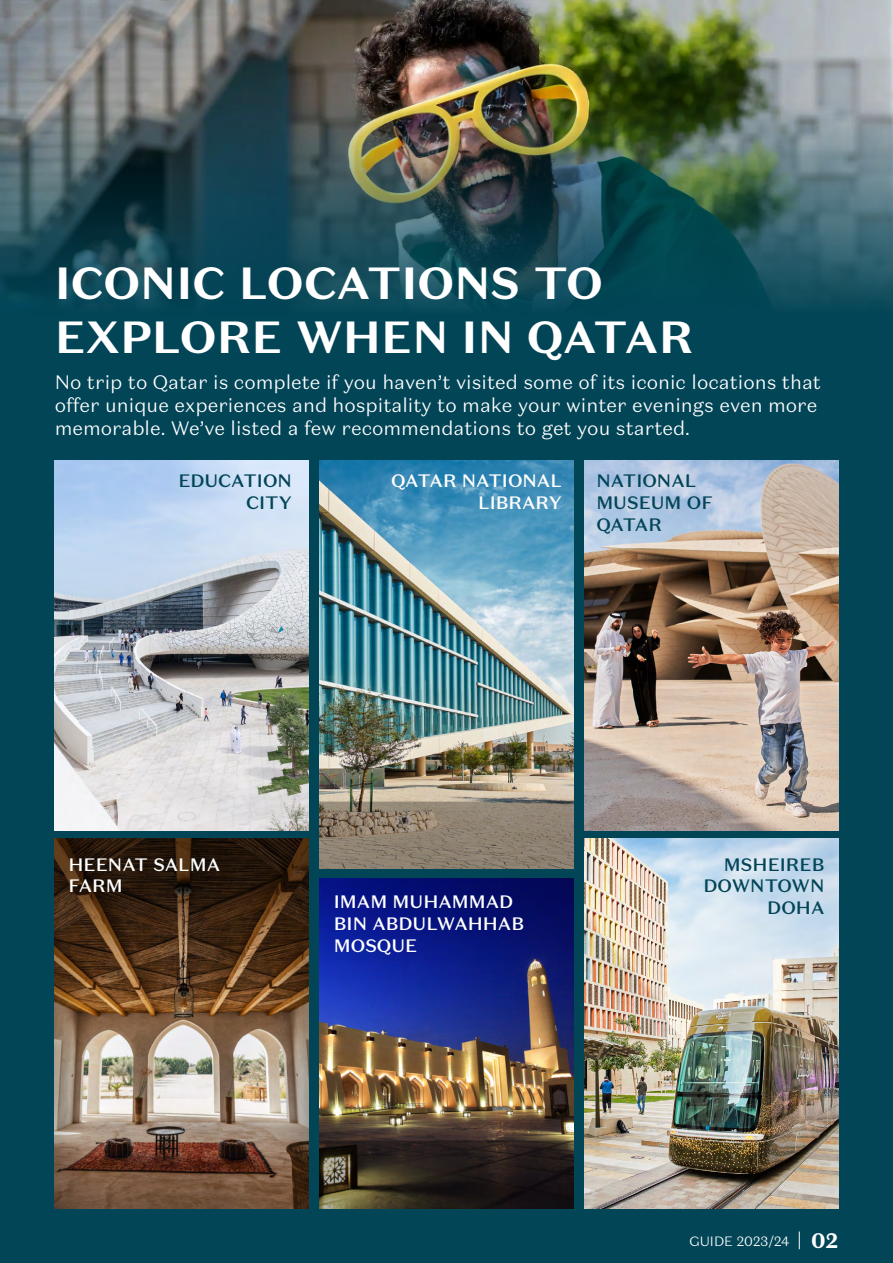
<style>
.page{position:relative;width:893px;height:1263px;background:#024557}
.page>*{position:absolute;margin:0;border:0;box-sizing:border-box;transform-origin:0 0}
.t1{font:700 45px/54px "Test Domaine Sans Text";color:#fff}
.t2{font:300 19.5px/23.4px "Test Domaine Sans Text";color:#fff}
.t3{font:500 18px/21.6px "Test Domaine Sans Text";color:#fff}
.t4{font:500 18px/21.6px "Test Domaine Sans Text";color:#024557;text-align:right}
.t5{font:300 13.5px "Test Domaine Sans Text";color:#fff}
.s1{font-family:"Domaine Sans Text"}
.s2{font-weight:700;font-size:21px}
</style>
<div class="page">
<img style="left:0;top:0;width:893px;height:307px">
<img style="left:54px;top:460px;width:253px;height:368px">
<img style="left:587px;top:460px;width:252px;height:370px">
<div style="left:42px;top:828px;width:280px;height:381px;background:#000;opacity:.4"></div>
<div style="left:306px;top:867px;width:282px;height:342px;background:#000;opacity:.3"></div>
<img style="left:585px;top:839px;width:254px;height:369px">
<svg style="left:799px;top:1231px;width:1px;height:18px"></svg>
<div style="left:307px;top:449px;width:280px;height:420px;background:#000;opacity:.3"></div>
<h1 class="t1" style="left:55px;top:256px;width:640px">ICONIC LOCATIONS TO<br>EXPLORE WHEN IN QATAR</h1>
<p class="t2" style="left:55px;top:370px;width:768px">No trip to Qatar is complete if you haven<span class="s1">’</span>t visited some of its iconic locations that offer unique experiences and hospitality to make your winter evenings even more memorable. We<span class="s1">’</span>ve listed a few recommendations to get you started.</p>
<p class="t4" style="left:596px;top:470px;width:118px;text-align:left">NATIONAL<br>MUSEUM OF<br>QATAR</p>
<p class="t4" style="left:178px;top:470px;width:115px">EDUCATION<br>CITY</p>
<p class="t3" style="left:391px;top:470px;width:172px;text-align:right">QATAR NATIONAL<br>LIBRARY</p>
<p class="t3" style="left:69px;top:854px;width:153px">HEENAT SALMA<br>FARM</p>
<p class="t3" style="left:334px;top:891px;width:192px">IMAM MUHAMMAD<br>BIN ABDULWAHHAB<br>MOSQUE</p>
<p class="t4" style="left:703px;top:854px;width:122px">MSHEIREB<br>DOWNTOWN<br>DOHA</p>
<p class="t5" style="left:689px;top:1232px;width:151px">GUIDE 2023<span class="s1">/</span>24 <span class="s2">02</span></p>
</div>
